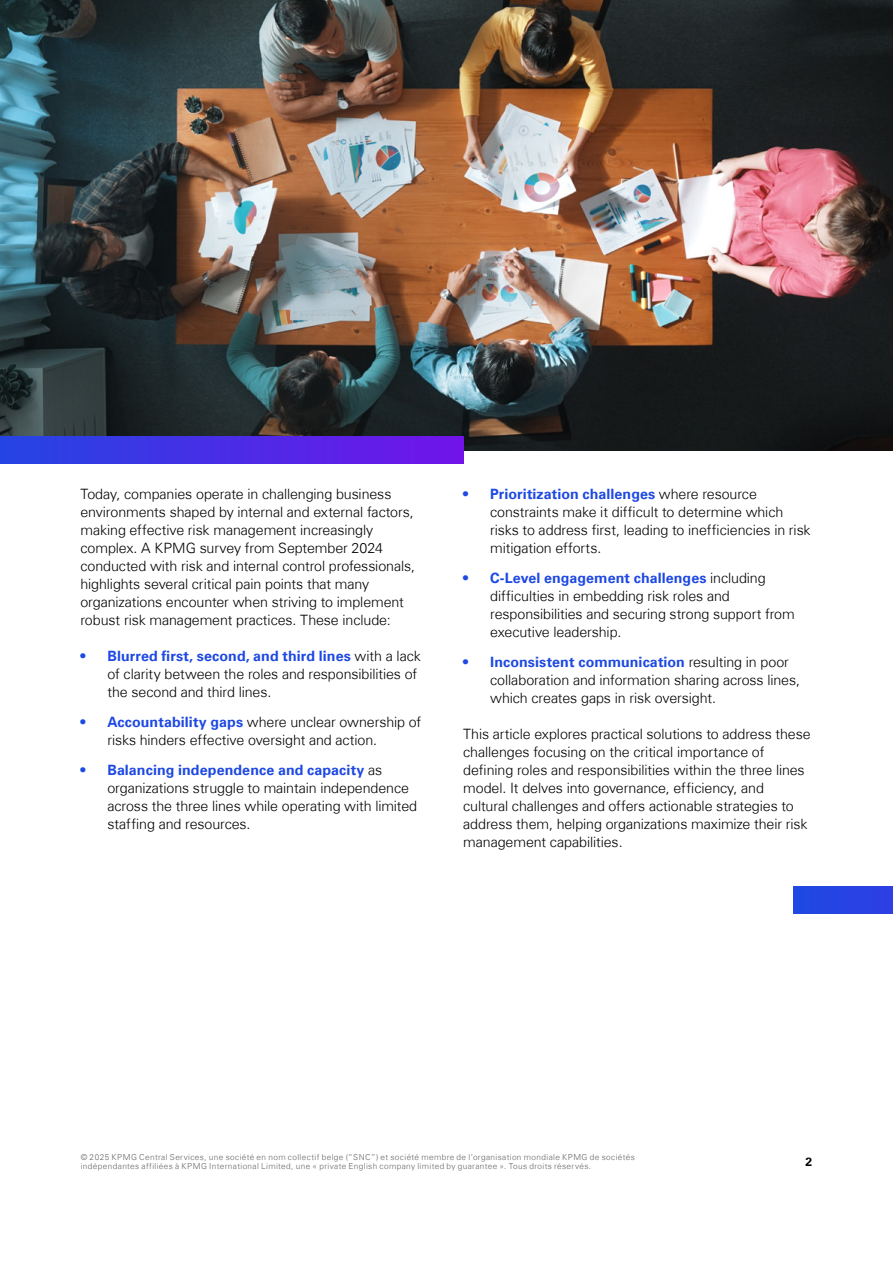
<style>
.page{position:relative;width:893px;height:1263px;background:#fff}
.page>*{position:absolute;margin:0;border:0;box-sizing:border-box;transform-origin:0 0}
.t1{font:300 14.25px/18px "Universfor KPMG";letter-spacing:-.005em;color:#000}
.t2{font:700 12px "Universfor KPMG";color:#000}
.t3{font:300 8.25px/9px "Universfor KPMG";letter-spacing:.045em;color:#666}
.s1{font-weight:700;color:#1e49e2}
</style>
<div class="page">
<img style="left:0;top:0;width:893px;height:450px">
<div style="left:0;top:436px;width:463px;height:28px;background:linear-gradient(to right,#2445e3,#7113ea)"></div>
<div style="left:793px;top:887px;width:100px;height:27px;background:#2644e3"></div>
<p class="t1" style="left:80px;top:485px;width:336px">Today, companies operate in challenging business environments shaped by internal and external factors, making effective risk management increasingly complex. A KPMG survey from September 2024 conducted with risk and internal control professionals, highlights several critical pain points that many organizations encounter when striving to implement robust risk management practices. These include:</p>
<p class="t1" style="left:107px;top:647px;width:315px;text-indent:-27px"><span class="s1">• Blurred first, second, and third lines</span> with a lack of clarity between the roles and responsibilities of the second and third lines.</p>
<p class="t1" style="left:107px;top:713px;width:315px;text-indent:-27px"><span class="s1">• Accountability gaps</span> where unclear ownership of risks hinders effective oversight and action.</p>
<p class="t1" style="left:107px;top:761px;width:311px;text-indent:-27px"><span class="s1">• Balancing independence and capacity</span> as organizations struggle to maintain independence across the three lines while operating with limited staffing and resources.</p>
<p class="t1" style="left:490px;top:485px;width:322px;text-indent:-27px"><span class="s1">• Prioritization challenges</span> where resource constraints make it difficult to determine which risks to address first, leading to inefficiencies in risk mitigation efforts.</p>
<p class="t1" style="left:490px;top:569px;width:306px;text-indent:-27px"><span class="s1">• C-Level engagement challenges</span> including difficulties in embedding risk roles and responsibilities and securing strong support from executive leadership.</p>
<p class="t1" style="left:490px;top:653px;width:311px;text-indent:-27px"><span class="s1">• Inconsistent communication</span> resulting in poor collaboration and information sharing across lines, which creates gaps in risk oversight.</p>
<p class="t1" style="left:463px;top:725px;width:349px">This article explores practical solutions to address these challenges focusing on the critical importance of defining roles and responsibilities within the three lines model. It delves into governance, efficiency, and cultural challenges and offers actionable strategies to address them, helping organizations maximize their risk management capabilities.</p>
<p class="t3" style="left:81px;top:1153px;width:556px">© 2025 KPMG Central Services, une société en nom collectif belge (“SNC”) et société membre de l’organisation mondiale KPMG de sociétés indépendantes affiliées à KPMG International Limited, une « private English company limited by guarantee ». Tous droits réservés.</p>
<p class="t2" style="left:805px;top:1155px;width:8px">2</p>
</div>
